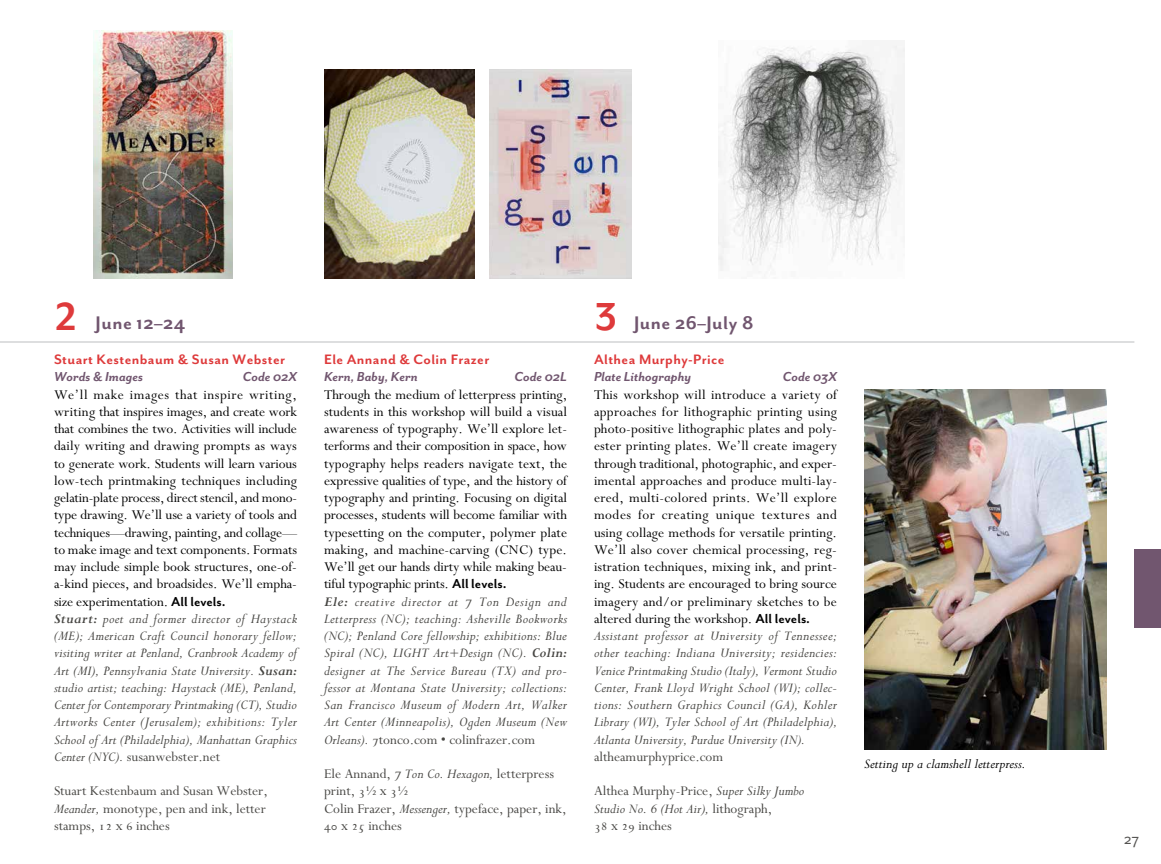
<style>
.page{position:relative;width:1161px;height:864px;background:#fff}
.page>*{position:absolute;margin:0;border:0;box-sizing:border-box;transform-origin:0 0}
.t1{font:700 21px "Mr Eaves San OT";letter-spacing:.025em;color:#71566f}
.t2{font:16.5px "Mr Eaves San OT";color:#545351}
.t3{font:700 15.75px "Mr Eaves San OT";letter-spacing:.025em;color:#de3a3b}
.t4{font:15px/17.2px "Perpetua";letter-spacing:-.005em;color:#000;text-align:justify}
.t5{font:15px/17.2px "Perpetua Italic Os F";color:#474643;text-align:justify}
.t6{font:15px/17.2px "Perpetua";color:#474643}
.t7{font:italic 700 15px "Mr Eaves San OT";color:#71566f}
.t8{font:italic 15px "Perpetua";color:#000}
.s1{font-size:45px;color:#de3a3b}
.s2{font-family:"Mr Eaves San OT";font-weight:700}
.s3{font-family:"Perpetua";font-weight:700;font-style:italic}
.s4{font-family:"Perpetua Italic Os F"}
.s5{font-family:"Perpetua Exp"}
.s6{font-family:"Perpetua"}
</style>
<div class="page">
<hr style="left:0;top:341px;width:1134px;height:2px;background:#d3d4d5">
<div style="left:1135px;top:549px;width:26px;height:79px;background:#71566f"></div>
<img style="left:93px;top:30px;width:139px;height:248px">
<img style="left:718px;top:45px;width:187px;height:227px">
<img style="left:489px;top:69px;width:143px;height:209px">
<img style="left:324px;top:69px;width:150px;height:209px">
<img style="left:864px;top:390px;width:243px;height:360px">
<h1 class="t1" style="left:55px;top:311px;width:131px"><span class="s1">2</span> June 12–24</h1>
<h1 class="t1" style="left:595px;top:311px;width:160px"><span class="s1">3</span> June 26–July 8</h1>
<p class="t3" style="left:54px;top:351px;width:233px">Stuart Kestenbaum &amp; Susan Webster</p>
<p class="t7" style="left:54px;top:369px;width:91px">Words &amp; Images</p>
<p class="t7" style="left:243px;top:369px;width:56px">Code 02X</p>
<p class="t4" style="left:54px;top:386px;width:245px">We’ll make images that inspire writing, writing that inspires images, and create work that combines the two. Activities will include daily writing and drawing prompts as ways to generate work. Students will learn various low-tech printmaking techniques including gelatin-plate process, direct stencil, and mono&shy;type drawing. We’ll use a variety of tools and techniques—drawing, painting, and collage— to make image and text components. Formats may include simple book structures, one-of&shy;a-kind pieces, and broadsides. We’ll empha&shy;size experimentation. <span class="s2">All levels.</span></p>
<p class="t5" style="left:54px;top:611px;width:245px"><span class="s3">Stuart:</span> poet and former director of Haystack (ME); American Craft Council honorary fellow; visiting writer at Penland, Cranbrook Academy of Art (MI), Pennsylvania State University. <span class="s3">Susan: </span>studio artist; teaching: Haystack (ME), Penland, Center for Contemporary Printmaking (CT), Studio Artworks Center (Jerusalem); exhibitions: Tyler School of Art (Philadelphia), Manhattan Graphics</p>
<p class="t6" style="left:54px;top:749px;width:168px"><span class="s4">Center (NYC).</span> susanwebster.net</p>
<p class="t6" style="left:54px;top:783px;width:215px">Stuart Kestenbaum and Susan Webster,<br><span class="s4">Meander,</span> monotype, pen and ink, letter stamps, <span class="s5">12 X 6</span> inches</p>
<p class="t3" style="left:324px;top:351px;width:167px">Ele Annand &amp; Colin Frazer</p>
<p class="t7" style="left:324px;top:369px;width:95px">Kern, Baby, Kern</p>
<p class="t7" style="left:515px;top:369px;width:54px">Code 02L</p>
<p class="t4" style="left:324px;top:386px;width:245px">Through the medium of letterpress printing, students in this workshop will build a visual awareness of typography. We’ll explore let&shy;terforms and their composition in space, how typography helps readers navigate text, the expressive qualities of type, and the history of typography and printing. Focusing on digital processes, students will become familiar with typesetting on the computer, polymer plate making, and machine-carving (CNC) type.<br>We’ll get our hands dirty while making beau&shy;tiful typographic prints. <span class="s2">All levels.</span></p>
<p class="t5" style="left:324px;top:593px;width:245px"><span class="s3">Ele:</span> creative director at 7 Ton Design and Letterpress (NC); teaching: Asheville Bookworks (NC); Penland Core fellowship; exhibitions: Blue Spiral (NC), LIGHT Art+Design (NC). <span class="s3">Colin: </span>designer at The Service Bureau (TX) and pro&shy;fessor at Montana State University; collections:<br>San Francisco Museum of Modern Art, Walker Art Center (Minneapolis), Ogden Museum (New</p>
<p class="t6" style="left:324px;top:731px;width:213px"><span class="s4">Orleans).</span> <span class="s5">7</span>tonco.com • colinfrazer.com</p>
<p class="t6" style="left:324px;top:766px;width:244px">Ele Annand, <span class="s4">7 Ton Co. Hexagon,</span> letterpress print, <span class="s5">3½ X 3½<br></span>Colin Frazer, <span class="s4">Messenger,</span> typeface, paper, ink,<br><span class="s5">40 X 25</span> inches</p>
<p class="t3" style="left:594px;top:351px;width:132px">Althea Murphy-Price</p>
<p class="t7" style="left:594px;top:369px;width:99px">Plate Lithography</p>
<p class="t7" style="left:783px;top:369px;width:56px">Code 03X</p>
<p class="t4" style="left:594px;top:386px;width:245px">This workshop will introduce a variety of approaches for lithographic printing using photo-positive lithographic plates and poly&shy;ester printing plates. We’ll create imagery through traditional, photographic, and exper&shy;imental approaches and produce multi-lay&shy;ered, multi-colored prints. We’ll explore modes for creating unique textures and using collage methods for versatile printing.<br>We’ll also cover chemical processing, reg&shy;istration techniques, mixing ink, and print&shy;ing. Students are encouraged to bring source imagery and/or preliminary sketches to be altered during the workshop. <span class="s2">All levels.</span></p>
<p class="t5" style="left:594px;top:628px;width:245px">Assistant professor at University of Tennessee; other teaching: Indiana University; residencies:<br>Venice Printmaking Studio (Italy), Vermont Studio Center, Frank Lloyd Wright School (WI); collec&shy;tions: Southern Graphics Council (GA), Kohler Library (WI), Tyler School of Art (Philadelphia), Atlanta University, Purdue University (IN).</p>
<p class="t6" style="left:594px;top:749px;width:131px">altheamurphyprice.com</p>
<p class="t6" style="left:594px;top:783px;width:212px">Althea Murphy-Price, <span class="s4">Super Silky Jumbo</span></p>
<p class="t5" style="left:594px;top:800px;width:180px">Studio No. 6 (Hot Air), <span class="s6">lithograph,</span></p>
<p class="t6" style="left:594px;top:818px;width:79px"><span class="s5">38 X 29</span> inches</p>
<p class="t8" style="left:864px;top:757px;width:163px">Setting up a clamshell letterpress.</p>
<p class="t2" style="left:1124px;top:830px;width:17px">27</p>
</div>
